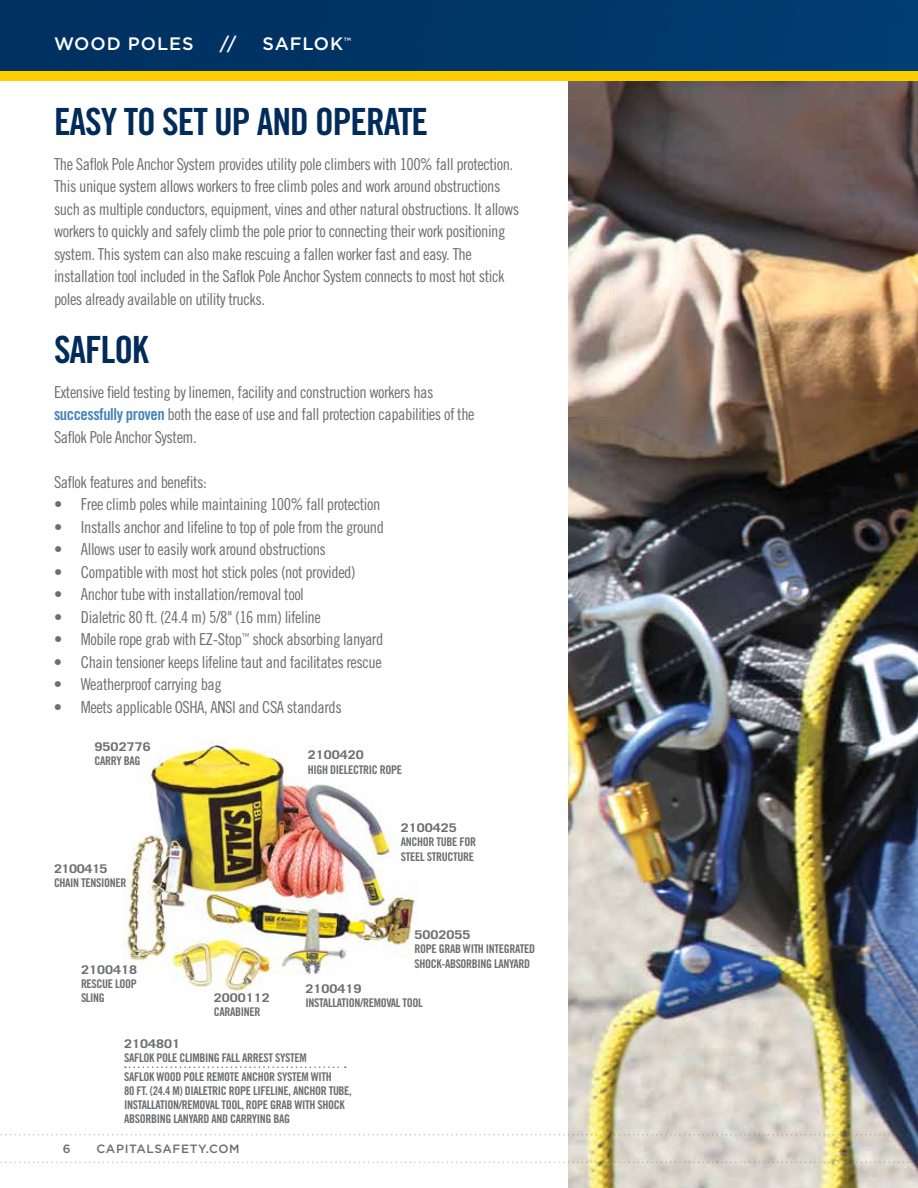
<style>
.page{position:relative;width:918px;height:1188px;background:#fff}
.page>*{position:absolute;margin:0;border:0;box-sizing:border-box;transform-origin:0 0}
.t1{font:37.5px "Trade Gothic LT Std Bd Cn 20";letter-spacing:-.03em;color:#002b5a}
.t2{font:500 18px "Gotham";letter-spacing:.05em;color:#fff}
.t3{font:16.5px/22.5px "Trade Gothic LT Std Cn 18";letter-spacing:-.03em;color:#6d6e71}
.t4{font:12px/14.2px "Trade Gothic LT Std Bd Cn 20";letter-spacing:-.03em;color:#6d6e71}
.t5{font:700 12px "Trade Gothic LT Std";color:#6d6e71;scale:1.2 1}
.t6{font:500 12px "Gotham";letter-spacing:.05em;color:#6d6e71}
.t7{font:700 12px "Trade Gothic LT Std";letter-spacing:-.03em;color:#6d6e71;scale:1.2 1}
.s1{font-family:"Trade Gothic LT Std Bd Cn 20";color:#4483ba}
</style>
<div class="page">
<img style="left:123px;top:742px;width:294px;height:249px">
<img style="left:568px;top:81px;width:350px;height:1107px">
<svg style="left:125px;top:1066px;width:221px;height:2px"></svg>
<div style="left:0;top:24px;width:918px;height:57px;background:#ffce00"></div>
<img style="left:0;top:0;width:918px;height:71px">
<svg style="left:0;top:1134px;width:918px;height:2px"></svg>
<svg style="left:0;top:1162px;width:918px;height:1px"></svg>
<p class="t2" style="left:54px;top:32px;width:141px">WOOD POLES</p>
<p class="t2" style="left:220px;top:32px;width:18px">//</p>
<p class="t2" style="left:263px;top:32px;width:90px">SAFLOK<sup>™</sup></p>
<h1 class="t1" style="left:54px;top:99px;width:376px">EASY TO SET UP AND OPERATE</h1>
<p class="t3" style="left:54px;top:152px;width:467px">The Saflok Pole Anchor System provides utility pole climbers with 100% fall protection.<br>This unique system allows workers to free climb poles and work around obstructions such as multiple conductors, equipment, vines and other natural obstructions. It allows workers to quickly and safely climb the pole prior to connecting their work positioning system. This system can also make rescuing a fallen worker fast and easy. The installation tool included in the Saflok Pole Anchor System connects to most hot stick poles already available on utility trucks.</p>
<h1 class="t1" style="left:54px;top:327px;width:96px">SAFLOK</h1>
<p class="t3" style="left:54px;top:380px;width:422px">Extensive field testing by linemen, facility and construction workers has <span class="s1">successfully proven</span> both the ease of use and fall protection capabilities of the<br>Saflok Pole Anchor System.</p>
<p class="t3" style="left:54px;top:470px;width:154px">Saflok features and benefits:</p>
<p class="t3" style="left:54px;top:493px;width:328px">• Free climb poles while maintaining 100% fall protection</p>
<p class="t3" style="left:54px;top:515px;width:332px">• Installs anchor and lifeline to top of pole from the ground</p>
<p class="t3" style="left:54px;top:538px;width:273px">• Allows user to easily work around obstructions</p>
<p class="t3" style="left:54px;top:561px;width:303px">• Compatible with most hot stick poles (not provided)</p>
<p class="t3" style="left:54px;top:583px;width:251px">• Anchor tube with installation/removal tool</p>
<p class="t3" style="left:54px;top:606px;width:268px">• Dialetric 80 ft. (24.4 m) 5/8" (16 mm) lifeline</p>
<p class="t3" style="left:54px;top:628px;width:331px">• Mobile rope grab with EZ-Stop<sup>™</sup> shock absorbing lanyard</p>
<p class="t3" style="left:54px;top:650px;width:329px">• Chain tensioner keeps lifeline taut and facilitates rescue</p>
<p class="t3" style="left:54px;top:673px;width:169px">• Weatherproof carrying bag</p>
<p class="t3" style="left:54px;top:695px;width:289px">• Meets applicable OSHA, ANSI and CSA standards</p>
<p class="t5" style="left:308px;top:748px;width:48px">2100420</p>
<p class="t4" style="left:308px;top:762px;width:96px">HIGH DIELECTRIC ROPE</p>
<p class="t5" style="left:95px;top:739px;width:48px">9502776</p>
<p class="t4" style="left:95px;top:753px;width:47px">CARRY BAG</p>
<p class="t7" style="left:54px;top:861px;width:46px">2100415</p>
<p class="t4" style="left:54px;top:875px;width:74px">CHAIN TENSIONER</p>
<p class="t5" style="left:81px;top:962px;width:48px">2100418</p>
<p class="t4" style="left:81px;top:977px;width:57px">RESCUE LOOP<br>SLING</p>
<p class="t5" style="left:214px;top:990px;width:48px">2000112</p>
<p class="t4" style="left:214px;top:1005px;width:48px">CARABINER</p>
<p class="t5" style="left:401px;top:821px;width:48px">2100425</p>
<p class="t4" style="left:401px;top:835px;width:77px">ANCHOR TUBE FOR<br>STEEL STRUCTURE</p>
<p class="t5" style="left:414px;top:927px;width:48px">5002055</p>
<p class="t4" style="left:414px;top:942px;width:122px">ROPE GRAB WITH INTEGRATED<br>SHOCK-ABSORBING LANYARD</p>
<p class="t5" style="left:305px;top:982px;width:48px">2100419</p>
<p class="t4" style="left:305px;top:996px;width:119px">INSTALLATION/REMOVAL TOOL</p>
<p class="t5" style="left:124px;top:1037px;width:48px">2104801</p>
<p class="t4" style="left:124px;top:1049px;width:209px;line-height:18.1px">SAFLOK POLE CLIMBING FALL ARREST SYSTEM<br>SAFLOK WOOD POLE REMOTE ANCHOR SYSTEM WITH</p>
<p class="t4" style="left:124px;top:1083px;width:229px">80 FT. (24.4 M) DIALETRIC ROPE LIFELINE, ANCHOR TUBE,<br>INSTALLATION/REMOVAL TOOL, ROPE GRAB WITH SHOCK<br>ABSORBING LANYARD AND CARRYING BAG</p>
<p class="t6" style="left:63px;top:1141px;width:9px">6</p>
<p class="t6" style="left:97px;top:1141px;width:145px">CAPITALSAFETY.COM</p>
</div>
